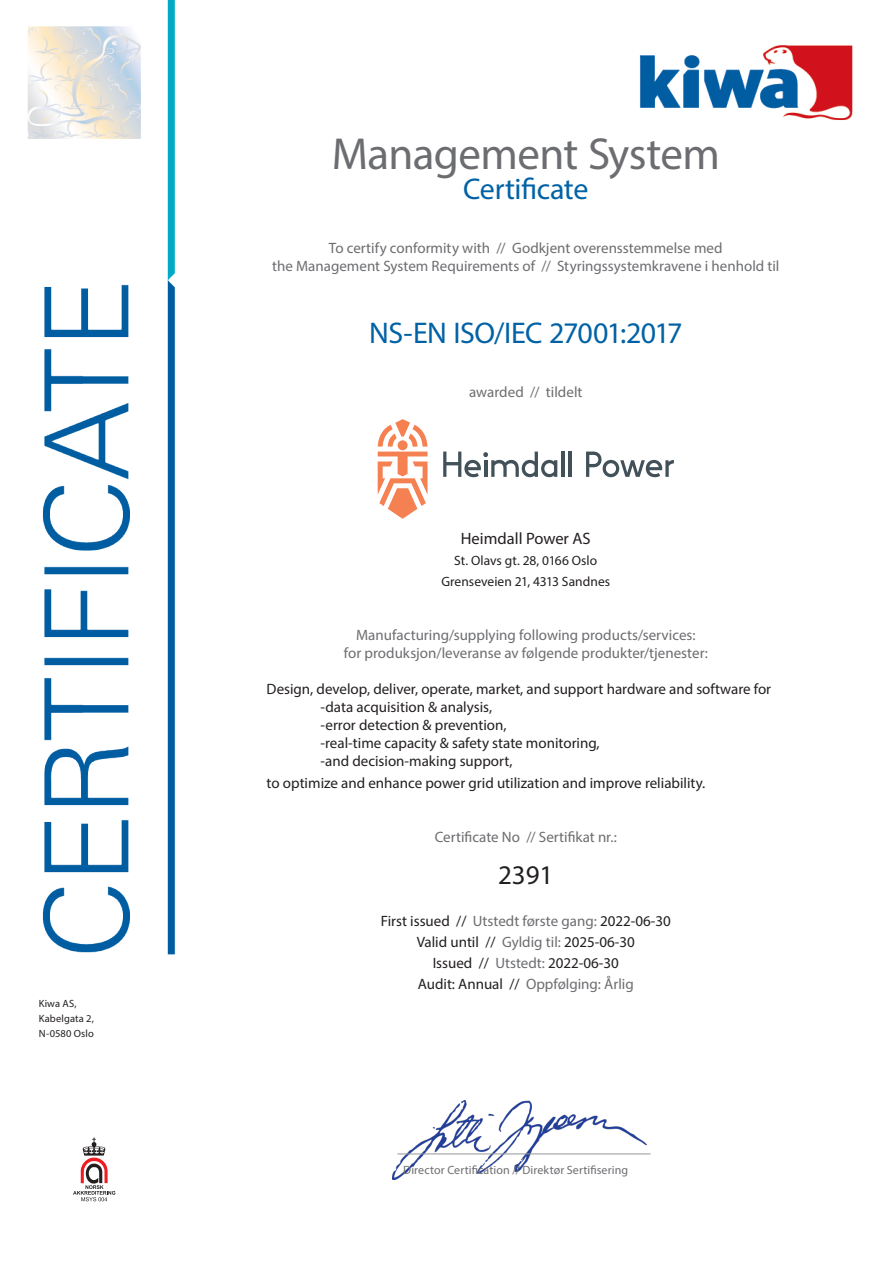
<style>
.page{position:relative;width:893px;height:1263px;background:#fff}
.page>*{position:absolute;margin:0;border:0;box-sizing:border-box;transform-origin:0 0}
.certificate_title{font:45px "Myriad Pro";letter-spacing:-.015em;color:#6c6d70}
.certificate{font:30px "Myriad Pro";letter-spacing:-.015em;color:#0062a5}
.t1{font:27px "Myriad Pro";color:#231f20}
.company_name{font:16.5px "Myriad Pro";color:#231f20}
.t2{font:15px/18px "Myriad Pro";color:#231f20}
.explanation_text{font:15px "Myriad Pro";color:#6c6d70}
.explanation_text-2{font:13.5px "Myriad Pro";color:#231f20}
.t3{font:12px "Myriad Pro";letter-spacing:.01em;color:#6c6d70}
.t4{font:10.5px/15px "Myriad Pro";letter-spacing:.015em;color:#231f20}
.s1{color:#6c6d70}
.s2{color:#231f20}
</style>
<div class="page">
<img style="left:28px;top:0;width:825px;height:1202px">
<img style="left:392px;top:1100px;width:254px;height:80px">
<hr style="left:397px;top:1153px;width:253px;height:1px;background:#939598">
<svg style="left:378px;top:419px;width:49px;height:100px"></svg>
<svg style="left:443px;top:452px;width:114px;height:25px"></svg>
<hr style="left:561px;top:451px;width:4px;height:26px;background:#425159">
<hr style="left:569px;top:451px;width:3px;height:26px;background:#425159">
<svg style="left:586px;top:452px;width:88px;height:25px"></svg>
<p class="t4" style="left:39px;top:995px;width:57px">Kiwa AS,<br>Kabelgata 2,<br>N-0580 Oslo</p>
<p class="certificate_title" style="left:332px;top:127px;width:390px">Management System</p>
<p class="certificate" style="left:463px;top:171px;width:127px">Certificate</p>
<p class="explanation_text" style="left:329px;top:239px;width:395px">To certify conformity with // Godkjent overensstemmelse med</p>
<p class="explanation_text" style="left:272px;top:257px;width:509px">the Management System Requirements of // Styringssystemkravene i henhold til</p>
<p class="certificate" style="left:369px;top:315px;width:315px">NS-EN ISO/IEC 27001:2017</p>
<p class="explanation_text" style="left:469px;top:383px;width:115px">awarded // tildelt</p>
<p class="company_name" style="left:461px;top:529px;width:131px">Heimdall Power AS</p>
<p class="explanation_text-2" style="left:454px;top:553px;width:145px">St. Olavs gt. 28, 0166 Oslo</p>
<p class="explanation_text-2" style="left:441px;top:574px;width:170px">Grenseveien 21, 4313 Sandnes</p>
<p class="explanation_text" style="left:356px;top:626px;width:341px">Manufacturing/supplying following products/services:</p>
<p class="explanation_text" style="left:344px;top:644px;width:366px">for produksjon/leveranse av følgende produkter/tjenester:</p>
<p class="t2" style="left:321px;top:680px;width:452px;text-indent:-54px">Design, develop, deliver, operate, market, and support hardware and software for -data acquisition &amp; analysis,</p>
<p class="t2" style="left:321px;top:716px;width:187px">-error detection &amp; prevention,</p>
<p class="t2" style="left:321px;top:734px;width:281px">-real-time capacity &amp; safety state monitoring,</p>
<p class="t2" style="left:321px;top:752px;width:193px">-and decision-making support,</p>
<p class="t2" style="left:267px;top:774px;width:440px">to optimize and enhance power grid utilization and improve reliability.</p>
<p class="explanation_text" style="left:435px;top:828px;width:184px">Certificate No // Sertifikat nr.:</p>
<p class="t1" style="left:498px;top:858px;width:57px">2391</p>
<p class="t2" style="left:381px;top:912px;width:291px">First issued // <span class="s1">Utstedt første gang:</span> 2022-06-30</p>
<p class="t2" style="left:417px;top:933px;width:220px">Valid until // <span class="s1">Gyldig til:</span> 2025-06-30</p>
<p class="t2" style="left:433px;top:954px;width:188px">Issued // <span class="s1">Utstedt:</span> 2022-06-30</p>
<p class="explanation_text" style="left:418px;top:975px;width:218px"><span class="s2">Audit: Annual //</span> Oppfølging: Årlig</p>
<p class="t3" style="left:403px;top:1163px;width:226px">Director Certification // Direktør Sertifisering</p>
</div>
